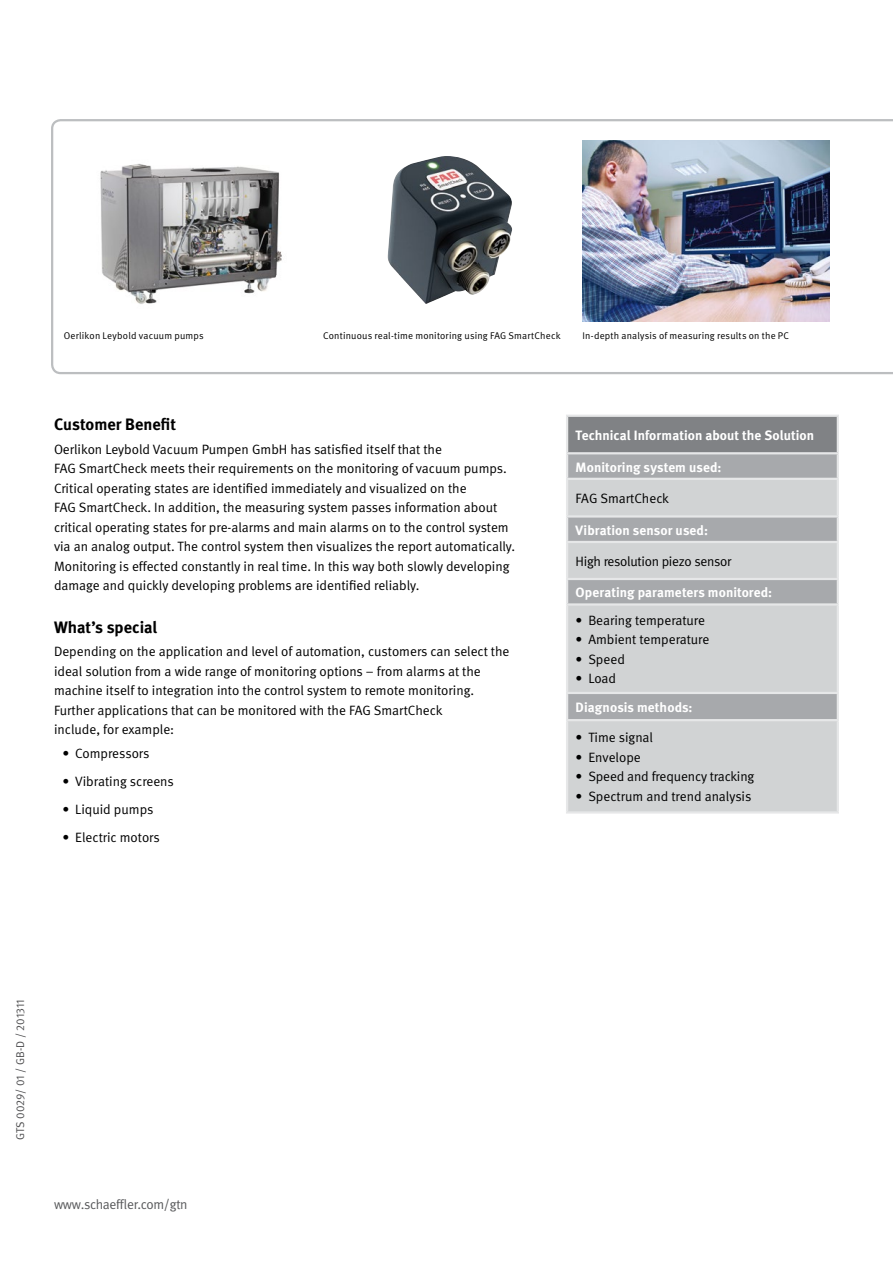
<style>
.page{position:relative;width:893px;height:1263px;background:#fff}
.page>*{position:absolute;margin:0;border:0;box-sizing:border-box;transform-origin:0 0}
.t1{font:700 16.5px "Meta";letter-spacing:-.005em;color:#000}
.t2{font:13.5px/19.5px "Meta Normal";color:#000}
.t3{font:700 13.5px "Meta";letter-spacing:.005em;color:#fff}
.t4{font:13.5px "Meta Normal";letter-spacing:-.02em;color:#000}
.t5{font:13.5px "Meta Normal";letter-spacing:-.02em;color:#58595b}
.t6{font:11.25px "Meta Normal Caps Expert";color:#4d4d4f}
.t7{font:9.75px "Meta Normal";letter-spacing:.02em;color:#000}
.s1{font-family:"Meta Normal"}
</style>
<div class="page">
<svg style="left:51px;top:119px;width:842px;height:256px"></svg>
<img style="left:64px;top:142px;width:246px;height:179px">
<div style="left:323px;top:140px;width:247px;height:181px;background:#fff"></div>
<img style="left:387px;top:156px;width:126px;height:148px">
<img style="left:583px;top:140px;width:246px;height:181px">
<div style="left:567px;top:416px;width:271px;height:37px;background:#808285"></div>
<svg style="left:568px;top:454px;width:269px;height:24px;background:#a8aaad"></svg>
<svg style="left:568px;top:480px;width:269px;height:331px;background:#c7c9cb"></svg>
<hr style="left:566px;top:452px;width:273px;height:2px;background:#e6e7e8">
<hr style="left:566px;top:478px;width:273px;height:2px;background:#e6e7e8">
<hr style="left:566px;top:515px;width:273px;height:3px;background:#e6e7e8">
<hr style="left:566px;top:541px;width:273px;height:2px;background:#e6e7e8">
<hr style="left:566px;top:578px;width:273px;height:2px;background:#e6e7e8">
<hr style="left:566px;top:603px;width:273px;height:3px;background:#e6e7e8">
<hr style="left:566px;top:692px;width:273px;height:2px;background:#e6e7e8">
<hr style="left:566px;top:719px;width:273px;height:2px;background:#e6e7e8">
<hr style="left:566px;top:811px;width:273px;height:2px;background:#e6e7e8">
<hr style="left:566px;top:415px;width:273px;height:2px;background:#e6e7e8">
<hr style="left:566px;top:417px;width:2px;height:35px;background:#e6e7e8">
<hr style="left:837px;top:417px;width:2px;height:35px;background:#e6e7e8">
<hr style="left:566px;top:454px;width:2px;height:24px;background:#e6e7e8">
<hr style="left:837px;top:454px;width:2px;height:24px;background:#e6e7e8">
<hr style="left:566px;top:480px;width:2px;height:35px;background:#e6e7e8">
<hr style="left:837px;top:480px;width:2px;height:35px;background:#e6e7e8">
<hr style="left:566px;top:518px;width:2px;height:23px;background:#e6e7e8">
<hr style="left:837px;top:518px;width:2px;height:23px;background:#e6e7e8">
<hr style="left:566px;top:543px;width:2px;height:35px;background:#e6e7e8">
<hr style="left:837px;top:543px;width:2px;height:35px;background:#e6e7e8">
<hr style="left:566px;top:580px;width:2px;height:23px;background:#e6e7e8">
<hr style="left:837px;top:580px;width:2px;height:23px;background:#e6e7e8">
<hr style="left:566px;top:606px;width:2px;height:86px;background:#e6e7e8">
<hr style="left:837px;top:606px;width:2px;height:86px;background:#e6e7e8">
<hr style="left:566px;top:694px;width:2px;height:25px;background:#e6e7e8">
<hr style="left:837px;top:694px;width:2px;height:25px;background:#e6e7e8">
<hr style="left:566px;top:721px;width:2px;height:90px;background:#e6e7e8">
<hr style="left:837px;top:721px;width:2px;height:90px;background:#e6e7e8">
<p class="t7" style="left:64px;top:330px;width:141px">Oerlikon Leybold vacuum pumps</p>
<p class="t7" style="left:323px;top:330px;width:239px">Continuous real-time monitoring using FAG SmartCheck</p>
<p class="t7" style="left:583px;top:330px;width:208px">In-depth analysis of measuring results on the PC</p>
<p class="t1" style="left:54px;top:414px;width:124px">Customer Benefit</p>
<p class="t2" style="left:54px;top:439px;width:463px">Oerlikon Leybold Vacuum Pumpen GmbH has satisfied itself that the<br>FAG SmartCheck meets their requirements on the monitoring of vacuum pumps.<br>Critical operating states are identified immediately and visualized on the<br>FAG SmartCheck. In addition, the measuring system passes information about critical operating states for pre-alarms and main alarms on to the control system via an analog output. The control system then visualizes the report automatically.<br>Monitoring is effected constantly in real time. In this way both slowly developing damage and quickly developing problems are identified reliably.</p>
<p class="t1" style="left:54px;top:616px;width:105px">What’s special</p>
<p class="t2" style="left:54px;top:642px;width:457px">Depending on the application and level of automation, customers can select the ideal solution from a wide range of monitoring options – from alarms at the machine itself to integration into the control system to remote monitoring.<br>Further applications that can be monitored with the FAG SmartCheck<br>include, for example:</p>
<p class="t2" style="left:63px;top:743px;width:88px">• Compressors</p>
<p class="t2" style="left:63px;top:771px;width:113px">• Vibrating screens</p>
<p class="t2" style="left:63px;top:799px;width:92px">• Liquid pumps</p>
<p class="t2" style="left:63px;top:827px;width:99px">• Electric motors</p>
<p class="t3" style="left:576px;top:427px;width:240px">Technical Information about the Solution</p>
<p class="t3" style="left:576px;top:458px;width:147px">Monitoring system used:</p>
<p class="t2" style="left:576px;top:488px;width:95px">FAG SmartCheck</p>
<p class="t3" style="left:576px;top:521px;width:134px">Vibration sensor used:</p>
<p class="t4" style="left:576px;top:553px;width:157px">High resolution piezo sensor</p>
<p class="t3" style="left:576px;top:584px;width:198px">Operating parameters monitored:</p>
<p class="t2" style="left:576px;top:610px;width:131px">• Bearing temperature</p>
<p class="t2" style="left:576px;top:630px;width:135px">• Ambient temperature</p>
<p class="t2" style="left:576px;top:649px;width:51px">• Speed</p>
<p class="t2" style="left:576px;top:669px;width:42px">• Load</p>
<p class="t3" style="left:576px;top:699px;width:118px">Diagnosis methods:</p>
<p class="t2" style="left:576px;top:728px;width:79px">• Time signal</p>
<p class="t2" style="left:576px;top:747px;width:67px">• Envelope</p>
<p class="t2" style="left:576px;top:767px;width:180px">• Speed and frequency tracking</p>
<p class="t2" style="left:576px;top:786px;width:177px">• Spectrum and trend analysis</p>
<p class="t6" style="left:14px;top:1139px;width:141px;rotate:-90deg"><span class="s1">GTS</span> 0029<span class="s1">/</span> 01 <span class="s1">/ GB-D /</span> 201311</p>
<p class="t5" style="left:54px;top:1196px;width:135px">www.schaeffler.com/gtn</p>
</div>
